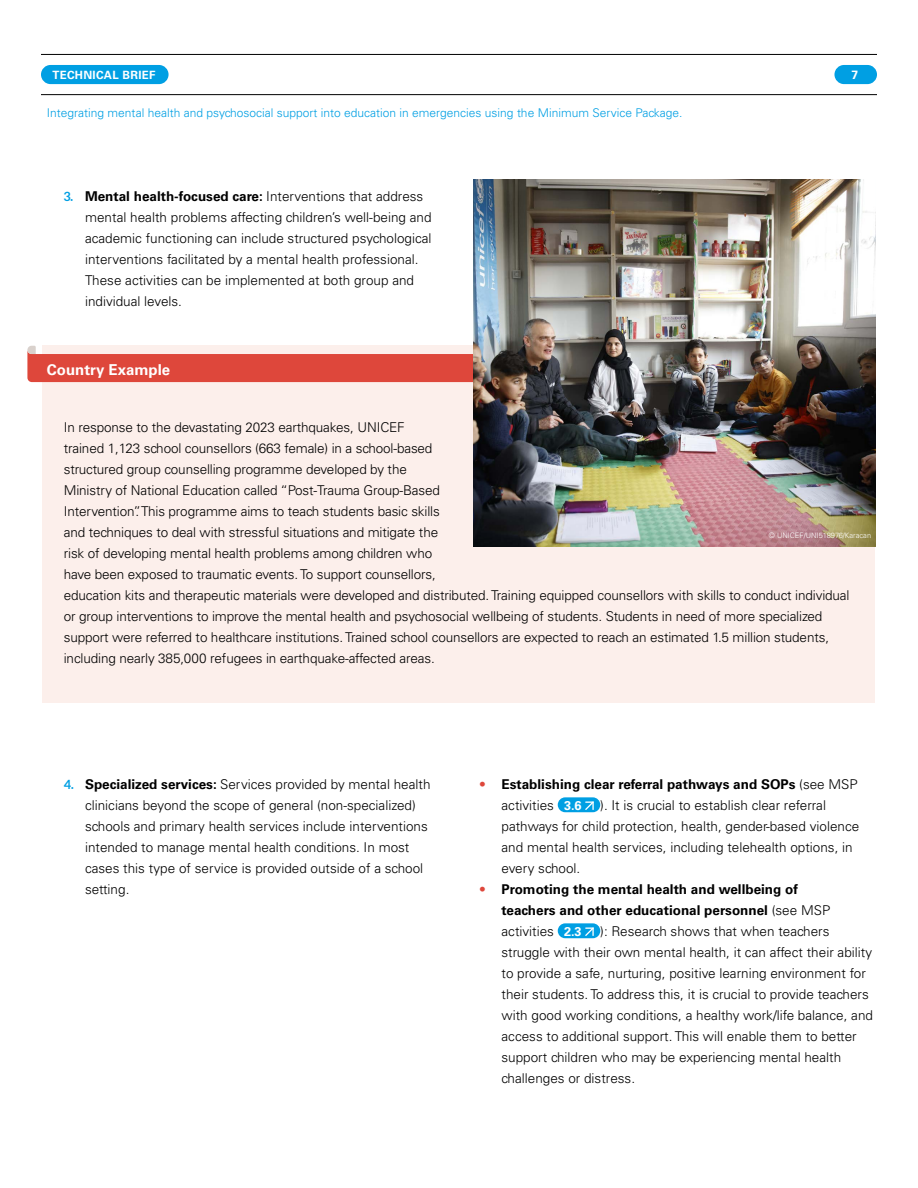
<style>
.page{position:relative;width:918px;height:1188px;background:#fff}
.page>*{position:absolute;margin:0;border:0;box-sizing:border-box;transform-origin:0 0}
.Body_Text{font:700 15px "Univers LT Std";color:#fff}
.Body_Text-2{font:300 13.5px/21px "Univers LT Std";letter-spacing:-.01em;color:#000}
.t1{font:700 13.5px/21px "Univers LT Std";color:#000}
.Body_Text-3{font:700 12.75px "Univers LT Std";color:#fff}
.t2{font:300 12px "Univers LT Std";color:#009fe3}
.t3{font:700 12px "Univers LT Std";color:#fff}
.t4{font:700 11.4px "Univers LT Std";letter-spacing:.025em;color:#fff}
.t5{font:300 7.5px "Univers LT Std";color:#fff}
.s1{font-family:"Aleo";font-weight:700;font-size:12.75px;color:#009fe3}
.s2{font-weight:700}
.s3{color:#de473b}
.s4{font-weight:300}
</style>
<div class="page">
<hr style="left:41px;top:54px;width:836px;height:1px;background:#000">
<hr style="left:41px;top:94px;width:836px;height:1px;background:#000">
<div style="left:834px;top:65px;width:43px;height:19px;background:#009fe3;border-radius:10px"></div>
<div style="left:41px;top:65px;width:128px;height:19px;background:#009fe3;border-radius:10px"></div>
<div style="left:43px;top:346px;width:832px;height:357px;background:#fcefeb"></div>
<svg style="left:27px;top:346px;width:447px;height:36px"></svg>
<img style="left:474px;top:180px;width:401px;height:366px">
<div style="left:558px;top:797px;width:42px;height:15px;background:#009fe3;border-radius:7px"></div>
<svg style="left:585px;top:801px;width:9px;height:9px"></svg>
<div style="left:558px;top:923px;width:42px;height:15px;background:#009fe3;border-radius:7px"></div>
<svg style="left:585px;top:927px;width:9px;height:9px"></svg>
<p class="t4" style="left:53px;top:68px;width:104px">TECHNICAL BRIEF</p>
<p class="t3" style="left:851px;top:68px;width:8px">7</p>
<p class="t2" style="left:47px;top:105px;width:637px">Integrating mental health and psychosocial support into education in emergencies using the Minimum Service Package.</p>
<p class="Body_Text-2" style="left:85px;top:186px;width:348px;text-indent:-21px"><span class="s1">3.</span> <span class="s2">Mental health-focused care:</span> Interventions that address mental health problems affecting children’s well-being and academic functioning can include structured psychological interventions facilitated by a mental health professional.<br>These activities can be implemented at both group and individual levels.</p>
<p class="Body_Text" style="left:47px;top:361px;width:125px">Country Example</p>
<p class="Body_Text-2" style="left:64px;top:417px;width:787px">In response to the devastating 2023 earthquakes, UNICEF<br>trained 1,123 school counsellors (663 female) in a school-based<br>structured group counselling programme developed by the<br>Ministry of National Education called “Post-Trauma Group-Based<br>Intervention”. This programme aims to teach students basic skills<br>and techniques to deal with stressful situations and mitigate the<br>risk of developing mental health problems among children who<br>have been exposed to traumatic events. To support counsellors,<br>education kits and therapeutic materials were developed and distributed. Training equipped counsellors with skills to conduct individual or group interventions to improve the mental health and psychosocial wellbeing of students. Students in need of more specialized support were referred to healthcare institutions. Trained school counsellors are expected to reach an estimated 1.5 million students, including nearly 385,000 refugees in earthquake-affected areas.</p>
<p class="t5" style="left:769px;top:530px;width:104px">© UNICEF/UNI518976/Karacan</p>
<p class="Body_Text-2" style="left:85px;top:774px;width:347px;text-indent:-21px"><span class="s1">4.</span> <span class="s2">Specialized services:</span> Services provided by mental health clinicians beyond the scope of general (non-specialized) schools and primary health services include interventions intended to manage mental health conditions. In most cases this type of service is provided outside of a school setting.</p>
<p class="t1" style="left:502px;top:774px;width:358px;text-indent:-21px"><span class="s3">•</span> Establishing clear referral pathways and SOPs <span class="s4">(see MSP activities</span></p>
<p class="Body_Text-2" style="left:502px;top:795px;width:359px;text-indent:99px">). It is crucial to establish clear referral pathways for child protection, health, gender-based violence and mental health services, including telehealth options, in every school.</p>
<p class="t1" style="left:502px;top:879px;width:330px;text-indent:-21px"><span class="s3">•</span> Promoting the mental health and wellbeing of teachers and other educational personnel <span class="s4">(see MSP activities</span></p>
<p class="Body_Text-3" style="left:564px;top:798px;width:19px">3.6</p>
<p class="Body_Text-2" style="left:502px;top:921px;width:373px;text-indent:99px">): Research shows that when teachers struggle with their own mental health, it can affect their ability to provide a safe, nurturing, positive learning environment for their students. To address this, it is crucial to provide teachers with good working conditions, a healthy work/life balance, and access to additional support. This will enable them to better support children who may be experiencing mental health challenges or distress.</p>
<p class="Body_Text-3" style="left:564px;top:924px;width:19px">2.3</p>
</div>
